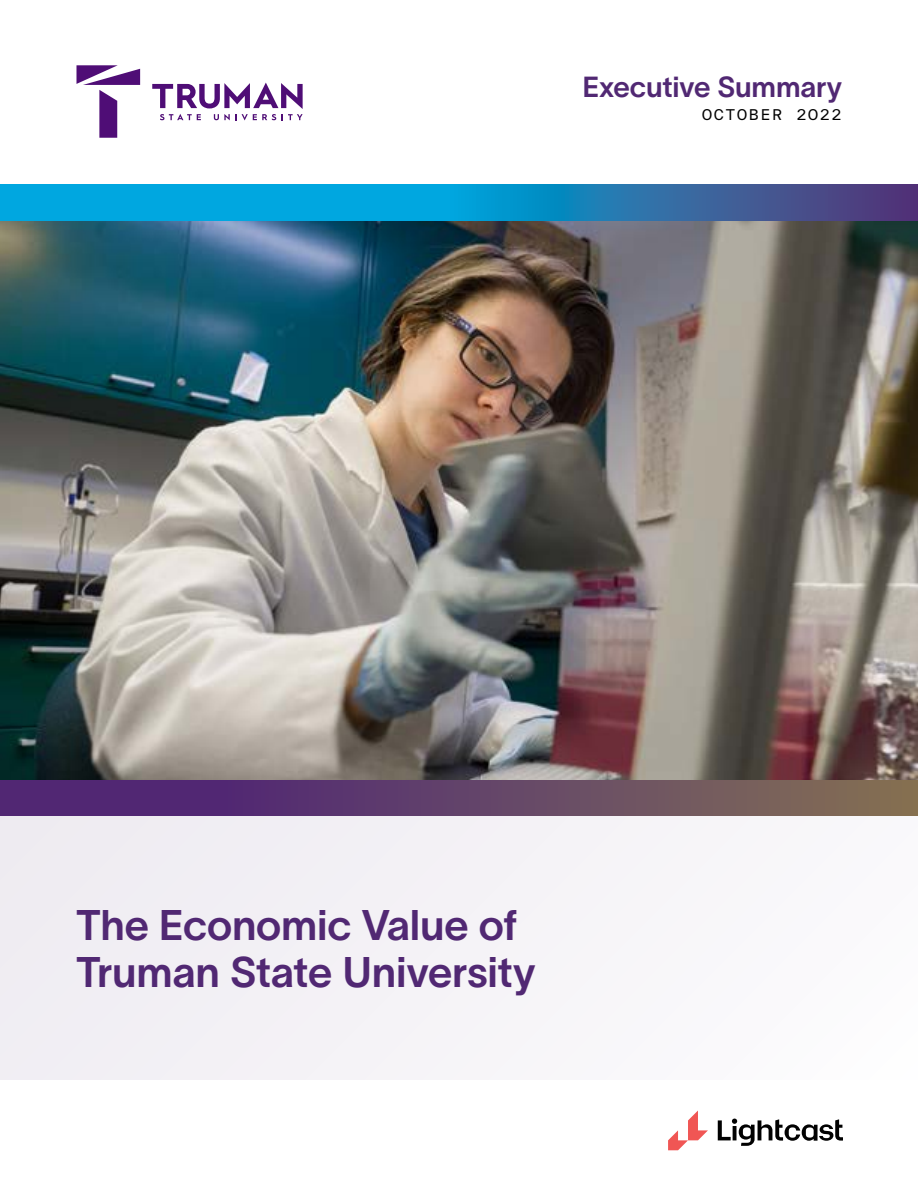
<style>
.page{position:relative;width:918px;height:1188px;background:#fff}
.page>*{position:absolute;margin:0;border:0;box-sizing:border-box;transform-origin:0 0}
.CoverPage_Title{font:42px/46.5px "TWK Lausanne 600";letter-spacing:-.005em;color:#512873}
.CoverPage_DocumentTy{font:28.5px "TWK Lausanne 600";letter-spacing:-.005em;color:#512873}
.CoverPage_MonthYear{font:14.25px "TWK Everett Mono";letter-spacing:.12em;color:#000}
</style>
<div class="page">
<img style="left:0;top:220px;width:918px;height:561px">
<div style="left:0;top:781px;width:918px;height:36px;background:linear-gradient(to right,#471a7a,#826e56)"></div>
<div style="left:0;top:817px;width:918px;height:263px;background:#f5f3f7"></div>
<svg style="left:668px;top:1111px;width:40px;height:39px"></svg>
<svg style="left:718px;top:1119px;width:125px;height:27px"></svg>
<svg style="left:77px;top:65px;width:63px;height:73px"></svg>
<svg style="left:152px;top:83px;width:151px;height:37px"></svg>
<svg style="left:0;top:184px;width:918px;height:36px;background:#1788c1"></svg>
<p class="CoverPage_DocumentTy" style="left:582px;top:67px;width:261px">Executive Summary</p>
<p class="CoverPage_MonthYear" style="left:702px;top:105px;width:141px">OCTOBER 2O22</p>
<p class="CoverPage_Title" style="left:76px;top:899px;width:460px">The Economic Value of<br>Truman State University</p>
</div>
